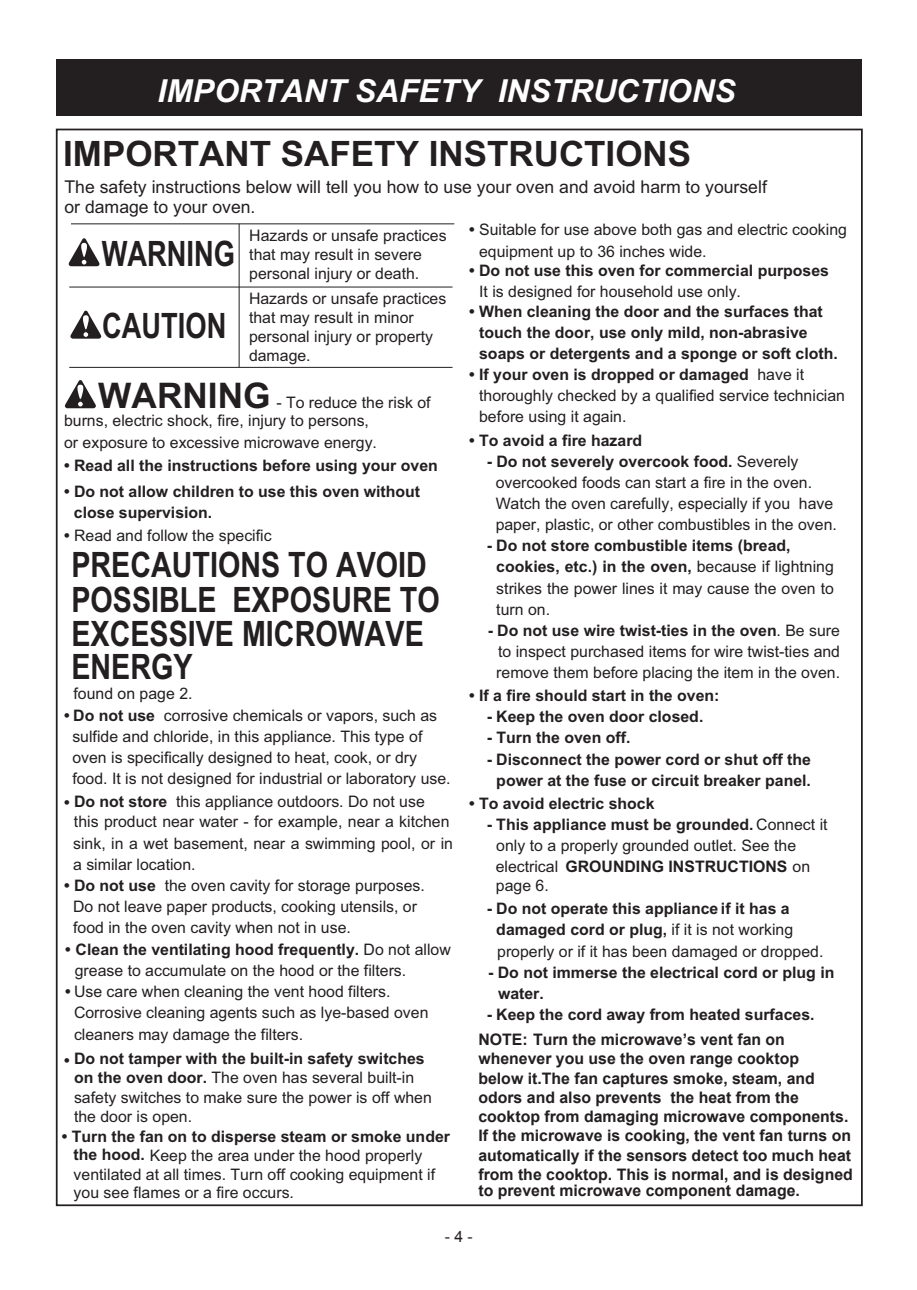
<style>
.page{position:relative;width:917px;height:1290px;background:#fff}
.page>*{position:absolute;margin:0;border:0;box-sizing:border-box;transform-origin:0 0}
.t1{font:700 35.18px "Arial";color:#231f20}
.t2{font:700 35px/33.9px "Arial";color:#231f20;scale:.82 1}
.t3{font:700 35px "Arial";color:#231f20}
.t4{font:700 35px "Arial";color:#231f20;scale:.78 1}
.t5{font:italic 700 31.68px "Arial";color:#fff}
.t6{font:17.68px/20.3px "Arial";color:#231f20}
.t7{font:15.92px/21.2px "Arial";color:#231f20}
.t8{font:700 15.92px/21.2px "Arial";color:#231f20}
.t9{font:700 15.92px/19.2px "Arial";color:#231f20}
.t10{font:15.75px "Arial";color:#231f20}
.s1{font-weight:700}
</style>
<div class="page">
<div style="left:56px;top:60px;width:806px;height:56px;background:#231f20"></div>
<hr style="left:239px;top:224px;width:1px;height:143px;background:#231f20">
<hr style="left:69px;top:287px;width:384px;height:1px;background:#231f20">
<hr style="left:69px;top:367px;width:384px;height:1px;background:#231f20">
<hr style="left:71px;top:223px;width:383px;height:1px;background:#231f20">
<svg style="left:68px;top:238px;width:32px;height:28px"></svg>
<svg style="left:70px;top:311px;width:32px;height:28px"></svg>
<svg style="left:64px;top:380px;width:32px;height:28px"></svg>
<h3 class="t5" style="left:158px;top:72px;width:580px">IMPORTANT SAFETY INSTRUCTIONS</h3>
<h2 class="t3" style="left:63px;top:141px;width:630px">IMPORTANT SAFETY INSTRUCTIONS</h2>
<p class="t6" style="left:64px;top:178px;width:704px">The safety instructions below will tell you how to use your oven and avoid harm to yourself or damage to your oven.</p>
<h2 class="t4" style="left:102px;top:241px;width:173px">WARNING</h2>
<p class="t7" style="left:249px;top:227px;width:199px;line-height:19.1px">Hazards or unsafe practices that may result in severe personal injury or death.</p>
<h2 class="t4" style="left:102px;top:313px;width:161px">CAUTION</h2>
<p class="t7" style="left:249px;top:290px;width:199px;line-height:19.1px">Hazards or unsafe practices that may result in minor personal injury or property damage.</p>
<h1 class="t1" style="left:98px;top:382px;width:174px">WARNING</h1>
<p class="t7" style="left:64px;top:394px;width:368px;line-height:18.7px;text-indent:212px">- To reduce the risk of burns, electric shock, fire, injury to persons,</p>
<p class="t7" style="left:64px;top:433px;width:314px">or exposure to excessive microwave energy.</p>
<p class="t8" style="left:64px;top:456px;width:375px">• Read all the instructions before using your oven</p>
<p class="t8" style="left:74px;top:483px;width:348px;text-indent:-10px">• Do not allow children to use this oven without close supervision.</p>
<p class="t7" style="left:64px;top:526px;width:209px"><span class="s1">•</span> Read and follow the specific</p>
<h2 class="t2" style="left:71px;top:551px;width:451px">PRECAUTIONS TO AVOID<br>POSSIBLE EXPOSURE TO<br>EXCESSIVE MICROWAVE<br>ENERGY</h2>
<p class="t7" style="left:73px;top:684px;width:121px">found on page 2.</p>
<p class="t7" style="left:72px;top:706px;width:380px;text-indent:-8px"><span class="s1">• Do not use</span> corrosive chemicals or vapors, such as sulfide and chloride, in this appliance. This type of oven is specifically designed to heat, cook, or dry food. It is not designed for industrial or laboratory use.</p>
<p class="t7" style="left:73px;top:792px;width:381px;text-indent:-9px"><span class="s1">• Do not store</span> this appliance outdoors. Do not use this product near water - for example, near a kitchen sink, in a wet basement, near a swimming pool, or in a similar location.</p>
<p class="t7" style="left:73px;top:876px;width:353px;text-indent:-9px"><span class="s1">• Do not use</span> the oven cavity for storage purposes.<br>Do not leave paper products, cooking utensils, or food in the oven cavity when not in use.</p>
<p class="t7" style="left:75px;top:940px;width:378px;text-indent:-10px"><span class="s1">• Clean the ventilating hood frequently.</span> Do not allow grease to accumulate on the hood or the filters.</p>
<p class="t7" style="left:74px;top:982px;width:356px;text-indent:-9px"><span class="s1">•</span> Use care when cleaning the vent hood filters.<br>Corrosive cleaning agents such as lye-based oven cleaners may damage the filters.</p>
<p class="t7" style="left:74px;top:1050px;width:359px;line-height:19.4px;text-indent:-10px"><span class="s1">• Do not tamper with the built-in safety switches on the oven door.</span> The oven has several built-in safety switches to make sure the power is off when the door is open.</p>
<p class="t7" style="left:74px;top:1128px;width:378px;line-height:19.1px;text-indent:-12px"><span class="s1">• Turn the fan on to disperse steam or smoke under the hood.</span> Keep the area under the hood properly ventilated at all times. Turn off cooking equipment if</p>
<p class="t7" style="left:74px;top:1183px;width:222px">you see flames or a fire occurs.</p>
<p class="t7" style="left:479px;top:221px;width:369px;text-indent:-10px"><span class="s1">•</span> Suitable for use above both gas and electric cooking equipment up to 36 inches wide.</p>
<p class="t8" style="left:469px;top:261px;width:361px">• Do not use this oven for commercial purposes</p>
<p class="t7" style="left:479px;top:283px;width:263px">It is designed for household use only.</p>
<p class="t8" style="left:479px;top:302px;width:360px;text-indent:-10px">• When cleaning the door and the surfaces that touch the door, use only mild, non-abrasive soaps or detergents and a sponge or soft cloth.</p>
<p class="t7" style="left:479px;top:366px;width:367px;text-indent:-10px"><span class="s1">• If your oven is dropped or damaged</span> have it thoroughly checked by a qualified service technician before using it again.</p>
<p class="t8" style="left:469px;top:431px;width:175px">• To avoid a fire hazard</p>
<p class="t7" style="left:496px;top:452px;width:343px;text-indent:-9px"><span class="s1">- Do not severely overcook food.</span> Severely overcooked foods can start a fire in the oven.<br>Watch the oven carefully, especially if you have paper, plastic, or other combustibles in the oven.</p>
<p class="t7" style="left:496px;top:537px;width:339px;text-indent:-9px"><span class="s1">- Do not store combustible items (bread, cookies, etc.) in the oven,</span> because if lightning strikes the power lines it may cause the oven to turn on.</p>
<p class="t7" style="left:496px;top:621px;width:345px;text-align:justify;text-indent:-8px"><span class="s1">- Do not use wire twist-ties in the oven</span>. Be sure to inspect purchased items for wire twist-ties and remove them before placing the item in the oven.</p>
<p class="t8" style="left:469px;top:686px;width:252px">• If a fire should start in the oven:</p>
<p class="t8" style="left:487px;top:707px;width:218px">- Keep the oven door closed.</p>
<p class="t8" style="left:487px;top:729px;width:145px">- Turn the oven off.</p>
<p class="t8" style="left:487px;top:750px;width:326px;text-align:center">- Disconnect the power cord or shut off the power at the fuse or circuit breaker panel.</p>
<p class="t8" style="left:469px;top:794px;width:187px">• To avoid electric shock</p>
<p class="t7" style="left:496px;top:815px;width:333px;text-indent:-9px"><span class="s1">- This appliance must be grounded.</span> Connect it only to a properly grounded outlet. See the electrical <span class="s1">GROUNDING INSTRUCTIONS</span> on</p>
<p class="t7" style="left:496px;top:877px;width:54px">page 6.</p>
<p class="t7" style="left:496px;top:900px;width:329px;text-indent:-9px"><span class="s1">- Do not operate this appliance if it has a damaged cord or plug,</span> if it is not working properly or if it has been damaged or dropped.</p>
<p class="t8" style="left:498px;top:963px;width:338px;text-indent:-10px">- Do not immerse the electrical cord or plug in water.</p>
<p class="t8" style="left:487px;top:1005px;width:329px">- Keep the cord away from heated surfaces.</p>
<p class="t9" style="left:478px;top:1030px;width:376px">NOTE: Turn the microwave’s vent fan on whenever you use the oven range cooktop<br>below it.The fan captures smoke, steam, and odors and also prevents the heat from the cooktop from damaging microwave components.<br>If the microwave is cooking, the vent fan turns on automatically if the sensors detect too much heat from the cooktop. This is normal, and is designed</p>
<p class="t9" style="left:478px;top:1181px;width:323px">to prevent microwave component damage.</p>
<p class="t10" style="left:445px;top:1227px;width:30px">- 4 -</p>
</div>
